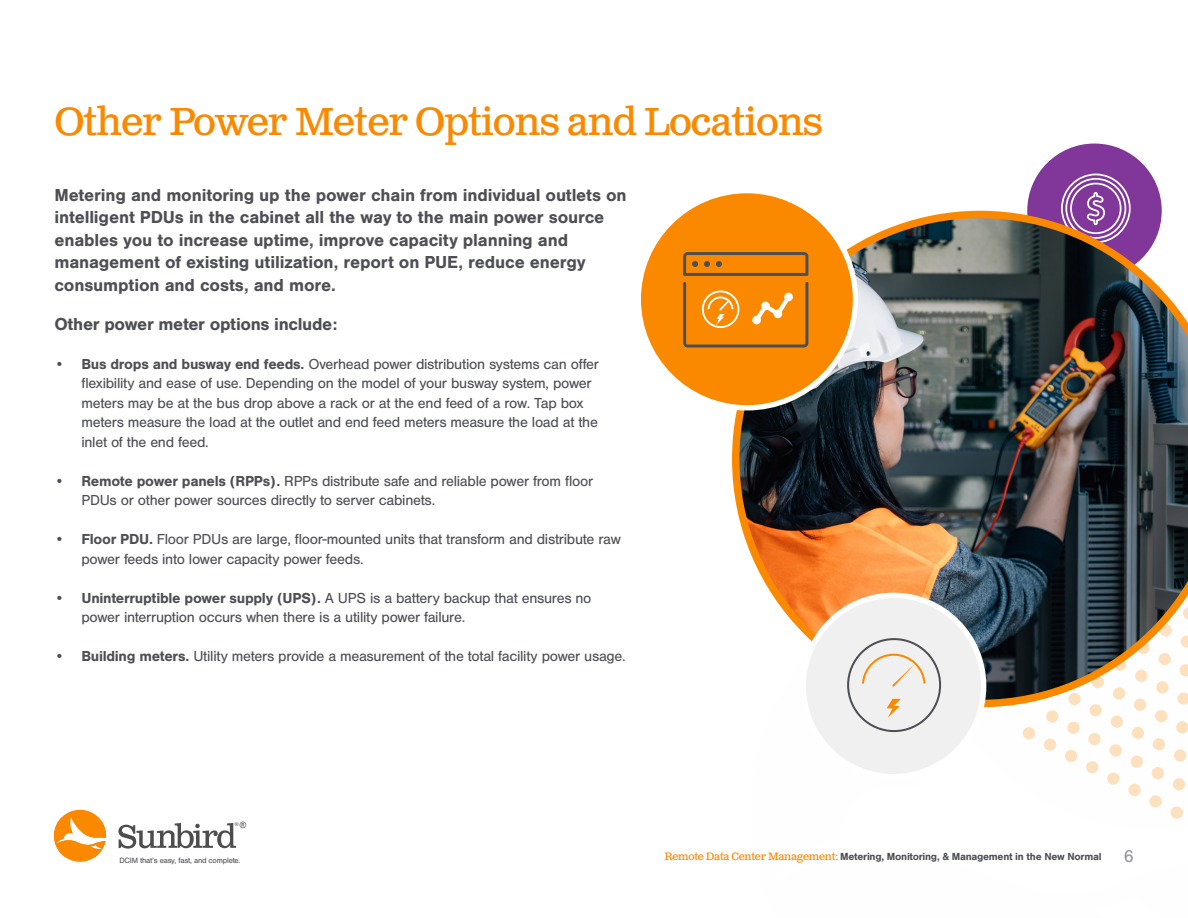
<style>
.page{position:relative;width:1188px;height:918px;background:#fff}
.page>*{position:absolute;margin:0;border:0;box-sizing:border-box;transform-origin:0 0}
.t1{font:39px "Clarendon Text Pro";letter-spacing:-.025em;color:#fa8900}
.t2{font:700 18px/22.5px "Nimbus San";letter-spacing:-.01em;color:#4d4f54}
.t3{font:18px "Nimbus San";color:#939598}
.t4{font:15px/19.5px "Nimbus San";letter-spacing:-.02em;color:#4d4f54}
.t5{font:700 10.65px "Nimbus San";letter-spacing:-.025em;color:#4d4f54}
.t6{font:8.7px "Arial";color:#4d4f54}
.t7{font:7.95px "Nimbus San";letter-spacing:-.025em;color:#4d4f54}
.t8{font:5.7px "Nimbus San";color:#4d4d4d}
.s1{font-weight:700}
.s2{font-family:"Clarendon Text Pro";font-weight:400;color:#fa8900}
</style>
<div class="page">
<svg style="left:118px;top:823px;width:118px;height:26px"></svg>
<svg style="left:54px;top:810px;width:52px;height:52px"></svg>
<div style="left:1025px;top:141px;width:139px;height:139px;background:#813699;border-radius:50%"></div>
<svg style="left:1134px;top:699px;width:12px;height:12px"></svg>
<div style="left:1155px;top:710px;width:12px;height:12px;background:#fde1bf;border-radius:50%"></div>
<svg style="left:1176px;top:721px;width:12px;height:13px"></svg>
<div style="left:1090px;top:704px;width:12px;height:12px;background:#fde1bf;border-radius:50%"></div>
<div style="left:1111px;top:716px;width:12px;height:12px;background:#fde1bf;border-radius:50%"></div>
<div style="left:1132px;top:727px;width:12px;height:12px;background:#fde1bf;border-radius:50%"></div>
<div style="left:1153px;top:738px;width:12px;height:12px;background:#fde1bf;border-radius:50%"></div>
<svg style="left:1174px;top:749px;width:12px;height:13px"></svg>
<svg style="left:1046px;top:710px;width:12px;height:13px"></svg>
<svg style="left:1067px;top:722px;width:13px;height:12px"></svg>
<svg style="left:1088px;top:733px;width:13px;height:12px"></svg>
<svg style="left:1109px;top:744px;width:13px;height:13px"></svg>
<div style="left:1131px;top:756px;width:12px;height:12px;background:#fde1bf;border-radius:50%"></div>
<div style="left:1152px;top:767px;width:12px;height:12px;background:#fde1bf;border-radius:50%"></div>
<svg style="left:1173px;top:778px;width:12px;height:13px"></svg>
<div style="left:1023px;top:727px;width:12px;height:12px;background:#fde1bf;border-radius:50%"></div>
<svg style="left:1044px;top:738px;width:12px;height:13px"></svg>
<div style="left:1065px;top:750px;width:12px;height:12px;background:#fde1bf;border-radius:50%"></div>
<div style="left:1086px;top:761px;width:12px;height:12px;background:#fde1bf;border-radius:50%"></div>
<svg style="left:1107px;top:772px;width:13px;height:13px"></svg>
<svg style="left:1128px;top:784px;width:13px;height:12px"></svg>
<div style="left:1150px;top:795px;width:12px;height:12px;background:#fde1bf;border-radius:50%"></div>
<svg style="left:1171px;top:806px;width:12px;height:13px"></svg>
<svg style="left:1061px;top:173px;width:70px;height:38px"></svg>
<img style="left:732px;top:211px;width:456px;height:496px">
<div style="left:638px;top:191px;width:217px;height:217px;background:#fa8900;border-radius:50%"></div>
<div style="left:636px;top:188px;width:222px;height:222px;border:5px solid #fff;border-radius:50%"></div>
<div style="left:803px;top:595px;width:181px;height:182px;background:#f0f0f0;border-radius:50%"></div>
<div style="left:801px;top:593px;width:185px;height:186px;border:5px solid #fff;border-radius:50%"></div>
<svg style="left:847px;top:638px;width:94px;height:94px"></svg>
<svg style="left:683px;top:252px;width:125px;height:24px"></svg>
<svg style="left:683px;top:282px;width:125px;height:66px"></svg>
<p class="t1" style="left:54px;top:97px;width:770px">Other Power Meter Options and Locations</p>
<p class="t2" style="left:54px;top:184px;width:574px">Metering and monitoring up the power chain from individual outlets on intelligent PDUs in the cabinet all the way to the main power source enables you to increase uptime, improve capacity planning and management of existing utilization, report on PUE, reduce energy consumption and costs, and more.</p>
<p class="t2" style="left:54px;top:313px;width:285px">Other power meter options include:</p>
<p class="t4" style="left:81px;top:354px;width:519px;text-indent:-27px"><span class="s1">• Bus drops and busway end feeds.</span> Overhead power distribution systems can offer flexibility and ease of use. Depending on the model of your busway system, power meters may be at the bus drop above a rack or at the end feed of a row. Tap box meters measure the load at the outlet and end feed meters measure the load at the inlet of the end feed.</p>
<p class="t4" style="left:81px;top:471px;width:513px;text-indent:-27px"><span class="s1">• Remote power panels (RPPs).</span> RPPs distribute safe and reliable power from floor<br>PDUs or other power sources directly to server cabinets.</p>
<p class="t4" style="left:81px;top:530px;width:541px;text-indent:-27px"><span class="s1">• Floor PDU.</span> Floor PDUs are large, floor-mounted units that transform and distribute raw power feeds into lower capacity power feeds.</p>
<p class="t4" style="left:81px;top:588px;width:512px;text-indent:-27px"><span class="s1">• Uninterruptible power supply (UPS).</span> A UPS is a battery backup that ensures no power interruption occurs when there is a utility power failure.</p>
<p class="t4" style="left:54px;top:647px;width:573px"><span class="s1">• Building meters.</span> Utility meters provide a measurement of the total facility power usage.</p>
<p class="t6" style="left:240px;top:820px;width:8px">®</p>
<p class="t8" style="left:234px;top:821px;width:6px">®</p>
<p class="t7" style="left:120px;top:856px;width:123px">DCIM that’s easy, fast, and complete.</p>
<p class="t3" style="left:1124px;top:846px;width:12px">6</p>
<p class="t5" style="left:664px;top:850px;width:439px"><span class="s2">Remote Data Center Management:</span> Metering, Monitoring, &amp; Management in the New Normal</p>
</div>
